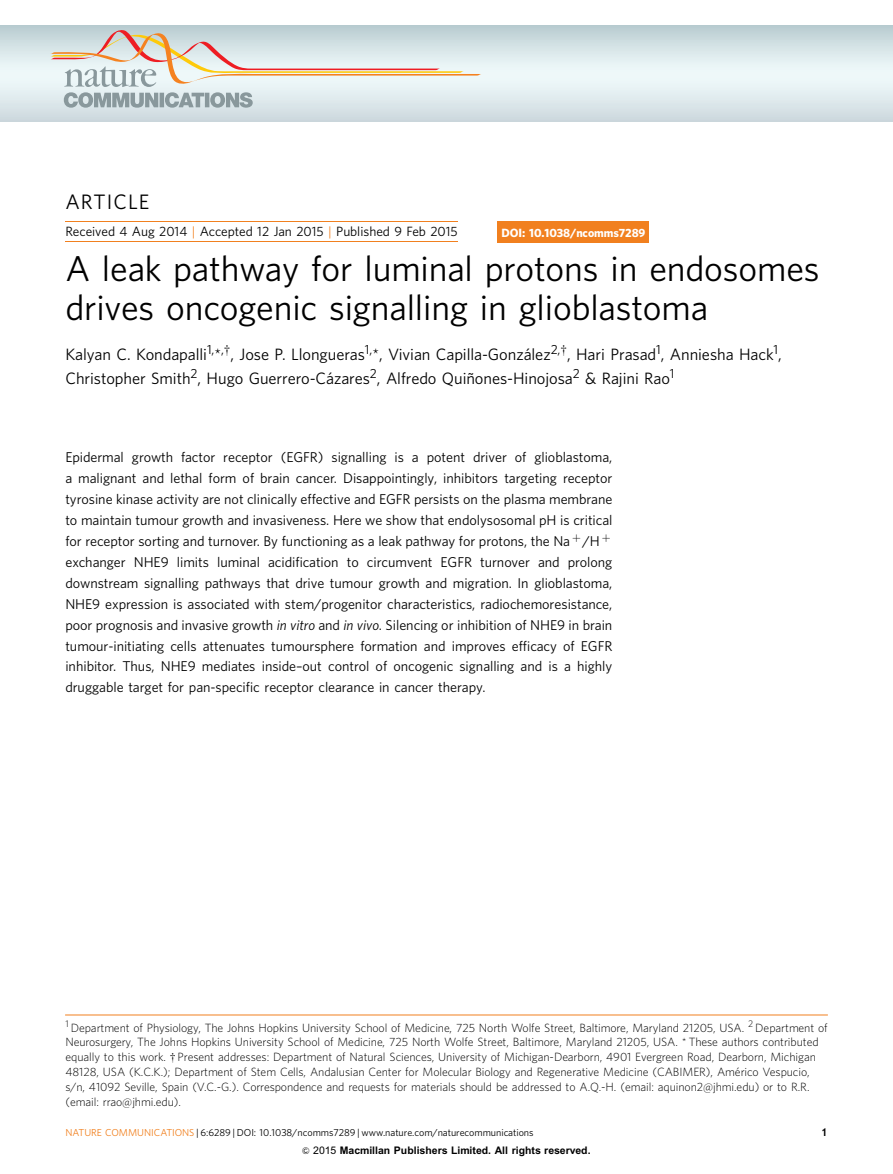
<style>
.page{position:relative;width:893px;height:1174px;background:#fff}
.page>*{position:absolute;margin:0;border:0;box-sizing:border-box;transform-origin:0 0}
.t1{font:35.85px/38.8px "Adv O Tea 1 a 7398";color:#000}
.t2{font:20.85px "Adv O Tea 1 a 7398";letter-spacing:.055em;color:#000}
.t3{font:16.5px/23.9px "Adv O Tea 1 a 7398";color:#000}
.t4{font:14.25px/21px "Adv O Tea 1 a 7398";color:#000}
.t5{font:13.5px "Adv O Tea 1 a 7398";color:#000}
.t6{font:12px/15px "Adv O Tf 23 bb 480";color:#000}
.t7{font:12px "Adv O Tcb 88 df 00";color:#fff}
.t8{font:10.8px "Adv T Tda 6 f 6 cb 8.B";color:#000}
.t9{font:10.5px "Adv PAD35";color:#000}
.t10{font:10.05px "Adv O Tea 1 a 7398";color:#000}
.s1{color:#f1801f}
.s2{font-family:"Adv OT9 bd 21 c 25.I"}
.s3{font-family:"Adv Els ent 2"}
.s4{font-family:"Adv TA42"}
.s5{font-family:"Adv PAD33"}
</style>
<div class="page">
<hr style="left:65px;top:221px;width:393px;height:1px;background:#f1801f">
<hr style="left:65px;top:242px;width:393px;height:1px;background:#f1801f">
<div style="left:497px;top:222px;width:151px;height:21px;background:#f1801f"></div>
<hr style="left:65px;top:1015px;width:763px;height:1px;background:#f1801f">
<svg style="left:0;top:26px;width:893px;height:96px;background:#d8e5e8"></svg>
<svg style="left:50px;top:30px;width:431px;height:78px;background:#d8dad6"></svg>
<h2 class="t2" style="left:65px;top:194px;width:85px">ARTICLE</h2>
<p class="t5" style="left:65px;top:226px;width:394px">Received 4 Aug 2014 <span class="s1">|</span> Accepted 12 Jan 2015 <span class="s1">|</span> Published 9 Feb 2015</p>
<h1 class="t1" style="left:65px;top:252px;width:756px">A leak pathway for luminal protons in endosomes drives oncogenic signalling in glioblastoma</h1>
<p class="t3" style="left:65px;top:344px;width:718px">Kalyan C. Kondapalli<sup>1,</sup>*<sup>,</sup><sup>W</sup>, Jose P. Llongueras<sup>1,</sup>*, Vivian Capilla-Gonza´lez<sup>2,</sup><sup>W</sup>, Hari Prasad<sup>1</sup>, Anniesha Hack<sup>1</sup>,<br>Christopher Smith<sup>2</sup>, Hugo Guerrero-Ca´zares<sup>2</sup>, Alfredo Quin˜ones-Hinojosa<sup>2</sup> &amp; Rajini Rao<sup>1</sup></p>
<p class="t7" style="left:501px;top:228px;width:146px">DOI: 10.1038/ncomms7289</p>
<p class="t4" style="left:65px;top:448px;width:548px">Epidermal growth factor receptor (EGFR) signalling is a potent driver of glioblastoma, a malignant and lethal form of brain cancer. Disappointingly, inhibitors targeting receptor tyrosine kinase activity are not clinically effective and EGFR persists on the plasma membrane to maintain tumour growth and invasiveness. Here we show that endolysosomal pH is critical for receptor sorting and turnover. By functioning as a leak pathway for protons, the Na <sup>þ</sup> /H <sup>þ </sup>exchanger NHE9 limits luminal acidification to circumvent EGFR turnover and prolong downstream signalling pathways that drive tumour growth and migration. In glioblastoma, NHE9 expression is associated with stem/progenitor characteristics, radiochemoresistance, poor prognosis and invasive growth <span class="s2">in vitro</span> and <span class="s2">in vivo</span>. Silencing or inhibition of NHE9 in brain tumour-initiating cells attenuates tumoursphere formation and improves efficacy of EGFR inhibitor. Thus, NHE9 mediates inside–out control of oncogenic signalling and is a highly druggable target for pan-specific receptor clearance in cancer therapy.</p>
<p class="t6" style="left:65px;top:1020px;width:764px"><sup>1</sup> Department of Physiology, The Johns Hopkins University School of Medicine, 725 North Wolfe Street, Baltimore, Maryland 21205, USA. <sup>2</sup> Department of Neurosurgery, The Johns Hopkins University School of Medicine, 725 North Wolfe Street, Baltimore, Maryland 21205, USA. * These authors contributed equally to this work. <span class="s3">W</span> Present addresses: Department of Natural Sciences, University of Michigan-Dearborn, 4901 Evergreen Road, Dearborn, Michigan 48128, USA (K.C.K.); Department of Stem Cells, Andalusian Center for Molecular Biology and Regenerative Medicine (CABIMER), Ame´rico Vespucio, s/n, 41092 Seville, Spain (V.C.-G.). Correspondence and requests for materials should be addressed to A.Q.-H. (email: aquinon2@jhmi.edu) or to R.R. (email: rrao@jhmi.edu).</p>
<p class="t10" style="left:65px;top:1128px;width:470px"><span class="s1">NATURE COMMUNICATIONS</span> | 6:6289 | DOI: 10.1038/ncomms7289 | www.nature.com/naturecommunications</p>
<p class="t8" style="left:821px;top:1128px;width:8px">1</p>
<p class="t9" style="left:302px;top:1146px;width:290px"><span class="s4">&amp;</span> <span class="s5">2015</span> Macmillan Publishers Limited. All rights reserved.</p>
</div>
